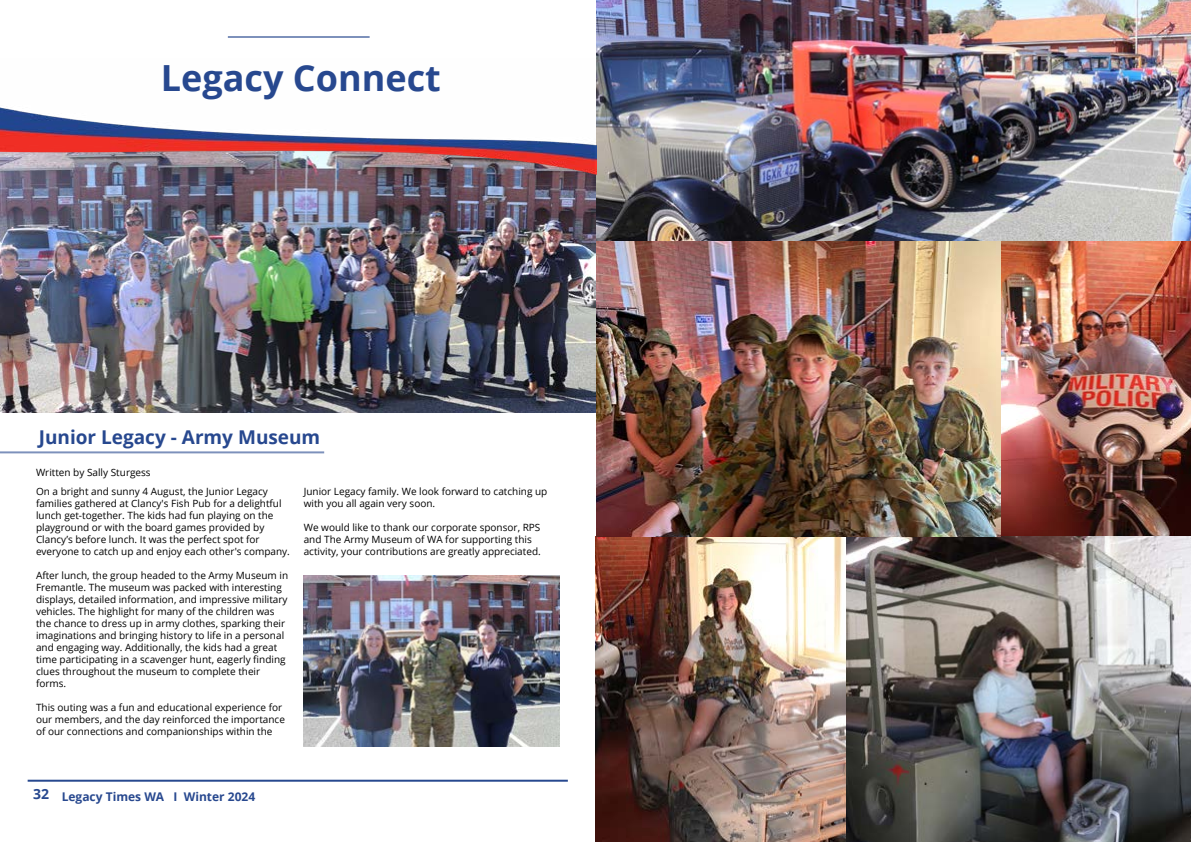
<style>
.page{position:relative;width:1191px;height:842px;background:#fff}
.page>*{position:absolute;margin:0;border:0;box-sizing:border-box;transform-origin:0 0}
.t1{font:700 36px "Open Sans";color:#27488f}
.t2{font:700 19px "Open Sans";color:#27488f}
.t3{font:700 12px "Open Sans";color:#27488f}
.t4{font:10px/12px "Open Sans";color:#000}
</style>
<div class="page">
<hr style="left:28px;top:780px;width:540px;height:2px;background:#27488f">
<img style="left:596px;top:0;width:595px;height:537px">
<img style="left:595px;top:537px;width:251px;height:305px">
<img style="left:846px;top:537px;width:345px;height:305px">
<img style="left:0;top:182px;width:595px;height:230px">
<img style="left:0;top:107px;width:596px;height:75px">
<hr style="left:228px;top:36px;width:141px;height:2px;background:#27488f">
<img style="left:304px;top:576px;width:255px;height:170px">
<hr style="left:0;top:451px;width:324px;height:2px;background:#27488f">
<h1 class="t1" style="left:161px;top:52px;width:281px">Legacy Connect</h1>
<h2 class="t2" style="left:39px;top:423px;width:283px">Junior Legacy - Army Museum</h2>
<p class="t4" style="left:36px;top:466px;width:116px">Written by Sally Sturgess</p>
<p class="t4" style="left:36px;top:485px;width:255px">On a bright and sunny 4 August, the Junior Legacy families gathered at Clancy's Fish Pub for a delightful lunch get-together. The kids had fun playing on the playground or with the board games provided by Clancy’s before lunch. It was the perfect spot for everyone to catch up and enjoy each other's company.</p>
<p class="t4" style="left:36px;top:569px;width:254px">After lunch, the group headed to the Army Museum in Fremantle. The museum was packed with interesting displays, detailed information, and impressive military vehicles. The highlight for many of the children was the chance to dress up in army clothes, sparking their imaginations and bringing history to life in a personal and engaging way. Additionally, the kids had a great time participating in a scavenger hunt, eagerly finding clues throughout the museum to complete their forms.</p>
<p class="t4" style="left:36px;top:701px;width:250px">This outing was a fun and educational experience for our members, and the day reinforced the importance of our connections and companionships within the</p>
<p class="t4" style="left:304px;top:485px;width:245px">Junior Legacy family. We look forward to catching up with you all again very soon.</p>
<p class="t4" style="left:304px;top:521px;width:238px">We would like to thank our corporate sponsor, RPS and The Army Museum of WA for supporting this activity, your contributions are greatly appreciated.</p>
<p class="t3" style="left:33px;top:789px;width:224px"><sup>32</sup> Legacy Times WA I Winter 2024</p>
</div>
